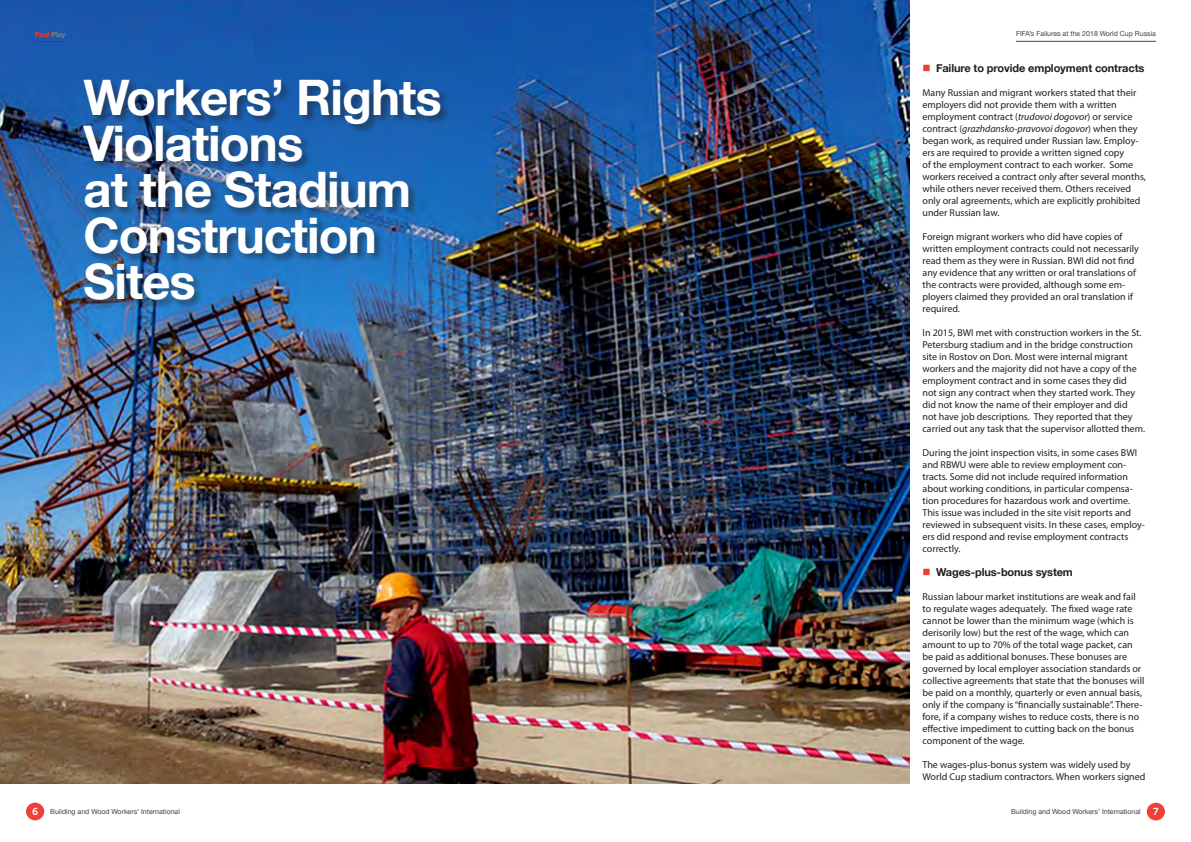
<style>
.page{position:relative;width:1191px;height:842px;background:#fff}
.page>*{position:absolute;margin:0;border:0;box-sizing:border-box;transform-origin:0 0}
.t1{font:700 49px/46px "Helvetica Neue";letter-spacing:-.02em;color:#fff}
.t2{font:700 11px "Helvetica Neue";letter-spacing:-.01em;color:#231f20}
.t3{font:10px/12px "Myriad Pro";color:#231f20}
.t4{font:7px "Helvetica Neue";color:#434345}
.t5{font:700 7px "Helvetica Neue";color:#ef3e33}
.s1{color:#808285}
.s2{color:#ef3e33}
.s3{font-style:italic}
.s4{font-family:"Museo Sans 700";font-size:10px;color:#fff}
</style>
<div class="page">
<img style="left:0;top:0;width:909px;height:783px">
<div style="left:82px;top:79px;width:368px;height:230px;background:#231f20;opacity:.5"></div>
<div style="left:1146px;top:803px;width:19px;height:17px;background:#ef4135;border-radius:50%"></div>
<div style="left:26px;top:803px;width:18px;height:17px;background:#ef4135;border-radius:50%"></div>
<hr style="left:1016px;top:41px;width:140px;height:1px;background:#434345">
<hr style="left:35px;top:41px;width:30px;height:1px;background:#434345">
<p class="t5" style="left:35px;top:29px;width:32px">Foul <span class="s1">Play</span></p>
<p class="t4" style="left:1016px;top:29px;width:141px">FIFA’s Failures at the 2018 World Cup Russia</p>
<h1 class="t1" style="left:84px;top:76px;width:360px">Workers’ Rights<br>Violations<br>at the Stadium<br>Construction<br>Sites</h1>
<p class="t2" style="left:922px;top:59px;width:223px"><span class="s2">■</span> Failure to provide employment contracts</p>
<p class="t3" style="left:922px;top:86px;width:225px">Many Russian and migrant workers stated that their employers did not provide them with a written employment contract (<span class="s3">trudovoi dogovor</span>) or service contract (<span class="s3">grazhdansko-pravovoi dogovor</span>) when they began work, as required under Russian law. Employ&shy;ers are required to provide a written signed copy<br>of the employment contract to each worker. Some workers received a contract only after several months, while others never received them. Others received only oral agreements, which are explicitly prohibited under Russian law.</p>
<p class="t3" style="left:922px;top:230px;width:218px">Foreign migrant workers who did have copies of written employment contracts could not necessarily read them as they were in Russian. BWI did not find any evidence that any written or oral translations of the contracts were provided, although some em&shy;ployers claimed they provided an oral translation if required.</p>
<p class="t3" style="left:922px;top:326px;width:224px">In 2015, BWI met with construction workers in the St.<br>Petersburg stadium and in the bridge construction site in Rostov on Don. Most were internal migrant workers and the majority did not have a copy of the employment contract and in some cases they did<br>not sign any contract when they started work. They did not know the name of their employer and did<br>not have job descriptions. They reported that they carried out any task that the supervisor allotted them.</p>
<p class="t3" style="left:922px;top:446px;width:224px">During the joint inspection visits, in some cases BWI and RBWU were able to review employment con&shy;tracts. Some did not include required information about working conditions, in particular compensa&shy;tion procedures for hazardous work and overtime.<br>This issue was included in the site visit reports and reviewed in subsequent visits. In these cases, employ&shy;ers did respond and revise employment contracts correctly.</p>
<p class="t2" style="left:922px;top:563px;width:152px"><span class="s2">■</span> Wages-plus-bonus system</p>
<p class="t3" style="left:922px;top:590px;width:223px">Russian labour market institutions are weak and fail to regulate wages adequately. The fixed wage rate cannot be lower than the minimum wage (which is derisorily low) but the rest of the wage, which can amount to up to 70% of the total wage packet, can be paid as additional bonuses. These bonuses are governed by local employer association standards or collective agreements that state that the bonuses will be paid on a monthly, quarterly or even annual basis, only if the company is “financially sustainable”. There&shy;fore, if a company wishes to reduce costs, there is no effective impediment to cutting back on the bonus component of the wage.</p>
<p class="t3" style="left:922px;top:758px;width:224px">The wages-plus-bonus system was widely used by<br>World Cup stadium contractors. When workers signed</p>
<p class="t4" style="left:32px;top:806px;width:149px"><span class="s4">6</span> Building and Wood Workers’ International</p>
<p class="t4" style="left:1011px;top:806px;width:149px">Building and Wood Workers’ International <span class="s4">7</span></p>
</div>
